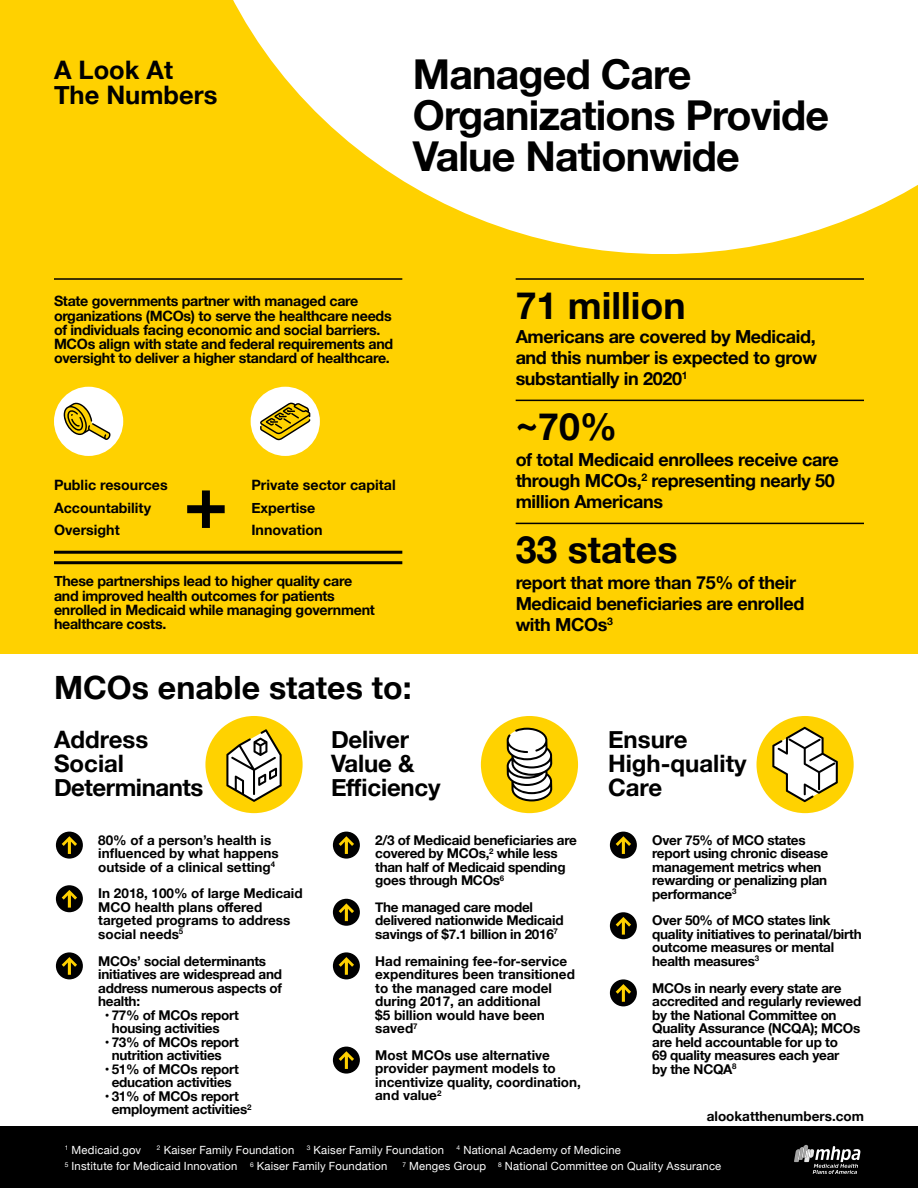
<style>
.page{position:relative;width:918px;height:1188px;background:#ffd100}
.page>*{position:absolute;margin:0;border:0;box-sizing:border-box;transform-origin:0 0}
.t1{font:700 74.25px "Helvetica Neue";color:#000}
.t2{font:700 41.25px/41.2px "Helvetica Neue";letter-spacing:-.02em;color:#000}
.t3{font:700 37.5px "Helvetica Neue";color:#000}
.t4{font:700 32.1px "Helvetica Neue";color:#000}
.t5{font:700 25.5px "Helvetica Neue";color:#000}
.t6{font:700 24px/24px "Helvetica Neue";letter-spacing:-.01em;color:#000}
.t7{font:700 18px/21px "Helvetica Neue";letter-spacing:-.02em;color:#000}
.t8{font:700 14.25px/14.2px "Helvetica Neue";letter-spacing:-.02em;color:#000}
.t9{font:700 14.25px "Helvetica Neue";color:#000}
.t10{font:700 13.5px/13.5px "Helvetica Neue";letter-spacing:-.02em;color:#000}
.t11{font:700 13.5px/13.5px "Helvetica Neue";color:#000}
.t12{font:11.25px/16.5px "Helvetica Neue";letter-spacing:.015em;color:#fff}
</style>
<div class="page">
<div style="left:0;top:1108px;width:918px;height:80px;background:#000"></div>
<svg style="left:233px;top:0;width:685px;height:254px;fill:#fff"></svg>
<div style="left:0;top:654px;width:918px;height:472px;background:#fff"></div>
<div style="left:610px;top:832px;width:27px;height:27px;background:#000;border-radius:50%"></div>
<svg style="left:616px;top:836px;width:15px;height:18px"></svg>
<div style="left:610px;top:912px;width:27px;height:27px;background:#000;border-radius:50%"></div>
<svg style="left:616px;top:917px;width:15px;height:18px"></svg>
<div style="left:610px;top:979px;width:27px;height:27px;background:#000;border-radius:50%"></div>
<svg style="left:616px;top:984px;width:15px;height:18px"></svg>
<hr style="left:54px;top:278px;width:348px;height:2px;background:#000">
<hr style="left:54px;top:561px;width:348px;height:3px;background:#000">
<hr style="left:54px;top:551px;width:348px;height:3px;background:#000">
<hr style="left:516px;top:278px;width:348px;height:2px;background:#000">
<hr style="left:516px;top:400px;width:348px;height:1px;background:#000">
<hr style="left:516px;top:523px;width:348px;height:1px;background:#000">
<div style="left:56px;top:832px;width:27px;height:27px;background:#000;border-radius:50%"></div>
<svg style="left:62px;top:836px;width:15px;height:18px"></svg>
<div style="left:56px;top:885px;width:27px;height:27px;background:#000;border-radius:50%"></div>
<svg style="left:62px;top:890px;width:15px;height:18px"></svg>
<div style="left:56px;top:952px;width:27px;height:27px;background:#000;border-radius:50%"></div>
<svg style="left:62px;top:957px;width:15px;height:18px"></svg>
<div style="left:333px;top:832px;width:27px;height:27px;background:#000;border-radius:50%"></div>
<svg style="left:339px;top:836px;width:15px;height:18px"></svg>
<div style="left:333px;top:899px;width:27px;height:27px;background:#000;border-radius:50%"></div>
<svg style="left:339px;top:903px;width:15px;height:18px"></svg>
<div style="left:333px;top:952px;width:27px;height:27px;background:#000;border-radius:50%"></div>
<svg style="left:339px;top:957px;width:15px;height:18px"></svg>
<div style="left:333px;top:1047px;width:27px;height:27px;background:#000;border-radius:50%"></div>
<svg style="left:339px;top:1051px;width:15px;height:18px"></svg>
<svg style="left:794px;top:1145px;width:66px;height:29px"></svg>
<div style="left:54px;top:387px;width:69px;height:69px;background:#fff;border-radius:50%"></div>
<svg style="left:63px;top:402px;width:48px;height:38px"></svg>
<div style="left:251px;top:387px;width:69px;height:69px;background:#fff;border-radius:50%"></div>
<svg style="left:260px;top:402px;width:50px;height:38px"></svg>
<div style="left:481px;top:716px;width:97px;height:97px;background:#ffd200;border-radius:50%"></div>
<svg style="left:507px;top:728px;width:45px;height:73px;background:#b6af92"></svg>
<div style="left:205px;top:716px;width:98px;height:97px;background:#ffd200;border-radius:50%"></div>
<svg style="left:226px;top:729px;width:56px;height:73px"></svg>
<div style="left:757px;top:716px;width:97px;height:97px;background:#ffd200;border-radius:50%"></div>
<svg style="left:772px;top:727px;width:66px;height:75px"></svg>
<p class="t5" style="left:54px;top:50px;width:121px">A Look At</p>
<p class="t5" style="left:54px;top:75px;width:165px">The Numbers</p>
<p class="t2" style="left:413px;top:54px;width:418px">Managed Care<br>Organizations Provide<br>Value Nationwide</p>
<p class="t8" style="left:54px;top:295px;width:341px">State governments partner with managed care organizations (MCOs) to serve the healthcare needs of individuals facing economic and social barriers.<br>MCOs align with state and federal requirements and oversight to deliver a higher standard of healthcare.</p>
<p class="t9" style="left:54px;top:474px;width:115px">Public resources</p>
<p class="t9" style="left:54px;top:497px;width:99px">Accountability</p>
<p class="t9" style="left:54px;top:519px;width:67px">Oversight</p>
<p class="t1" style="left:184px;top:443px;width:46px">+</p>
<p class="t9" style="left:251px;top:474px;width:146px">Private sector capital</p>
<p class="t9" style="left:251px;top:497px;width:65px">Expertise</p>
<p class="t9" style="left:251px;top:519px;width:73px">Innovation</p>
<p class="t8" style="left:54px;top:574px;width:322px">These partnerships lead to higher quality care and improved health outcomes for patients enrolled in Medicaid while managing government healthcare costs.</p>
<p class="t3" style="left:516px;top:276px;width:171px">71 million</p>
<p class="t7" style="left:516px;top:327px;width:303px;text-align:justify">Americans are covered by Medicaid, and this number is expected to grow substantially in 2020<sup>1</sup></p>
<p class="t3" style="left:516px;top:397px;width:103px">~70%</p>
<p class="t7" style="left:516px;top:450px;width:325px">of total Medicaid enrollees receive care through MCOs,<sup>2</sup> representing nearly 50 million Americans</p>
<p class="t3" style="left:516px;top:520px;width:163px">33 states</p>
<p class="t7" style="left:516px;top:573px;width:290px">report that more than 75% of their<br>Medicaid beneficiaries are enrolled with MCOs<sup>3</sup></p>
<p class="t4" style="left:54px;top:663px;width:359px">MCOs enable states to:</p>
<p class="t6" style="left:331px;top:728px;width:111px">Deliver<br>Value &amp;<br>Efficiency</p>
<p class="t6" style="left:54px;top:728px;width:151px">Address<br>Social<br>Determinants</p>
<p class="t6" style="left:608px;top:728px;width:140px">Ensure<br>High-quality<br>Care</p>
<p class="t11" style="left:98px;top:834px;width:182px">80% of a person’s health is influenced by what happens outside of a clinical setting<sup>4</sup></p>
<p class="t11" style="left:98px;top:887px;width:206px">In 2018, 100% of large Medicaid<br>MCO health plans offered targeted programs to address social needs<sup>5</sup></p>
<p class="t10" style="left:98px;top:954px;width:185px">MCOs’ social determinants initiatives are widespread and address numerous aspects of health:</p>
<p class="t10" style="left:112px;top:1008px;width:129px;text-indent:-7px">• 77% of MCOs report housing activities</p>
<p class="t10" style="left:112px;top:1035px;width:129px;text-indent:-7px">• 73% of MCOs report nutrition activities</p>
<p class="t10" style="left:105px;top:1062px;width:135px;text-align:center">• 51% of MCOs report education activities</p>
<p class="t10" style="left:112px;top:1089px;width:141px;text-indent:-7px">• 31% of MCOs report employment activities<sup>2</sup></p>
<p class="t10" style="left:375px;top:834px;width:203px">2/3 of Medicaid beneficiaries are covered by MCOs,<sup>2</sup> while less than half of Medicaid spending goes through MCOs<sup>6</sup></p>
<p class="t10" style="left:375px;top:901px;width:190px">The managed care model delivered nationwide Medicaid savings of $7.1 billion in 2016<sup>7</sup></p>
<p class="t11" style="left:375px;top:954px;width:201px">Had remaining fee-for-service expenditures been transitioned to the managed care model during 2017, an additional<br>$5 billion would have been saved<sup>7</sup></p>
<p class="t11" style="left:375px;top:1049px;width:207px">Most MCOs use alternative provider payment models to incentivize quality, coordination, and value<sup>2</sup></p>
<p class="t10" style="left:652px;top:834px;width:177px">Over 75% of MCO states report using chronic disease management metrics when rewarding or penalizing plan performance<sup>3</sup></p>
<p class="t10" style="left:652px;top:914px;width:211px">Over 50% of MCO states link quality initiatives to perinatal/birth outcome measures or mental health measures<sup>3</sup></p>
<p class="t10" style="left:652px;top:981px;width:211px">MCOs in nearly every state are accredited and regularly reviewed by the National Committee on<br>Quality Assurance (NCQA); MCOs are held accountable for up to<br>69 quality measures each year<br>by the NCQA<sup>8</sup></p>
<p class="t11" style="left:707px;top:1110px;width:159px">alookatthenumbers.com</p>
<p class="t12" style="left:65px;top:1142px;width:558px;text-indent:92px"><sup>2</sup> Kaiser Family Foundation <sup>3</sup> Kaiser Family Foundation <sup>4</sup> National Academy of Medicine<br><sup>5</sup> Institute for Medicaid Innovation <sup>6</sup> Kaiser Family Foundation</p>
<p class="t12" style="left:65px;top:1142px;width:78px"><sup>1</sup> Medicaid.gov</p>
<p class="t12" style="left:402px;top:1159px;width:320px"><sup>7</sup> Menges Group <sup>8</sup> National Committee on Quality Assurance</p>
</div>
